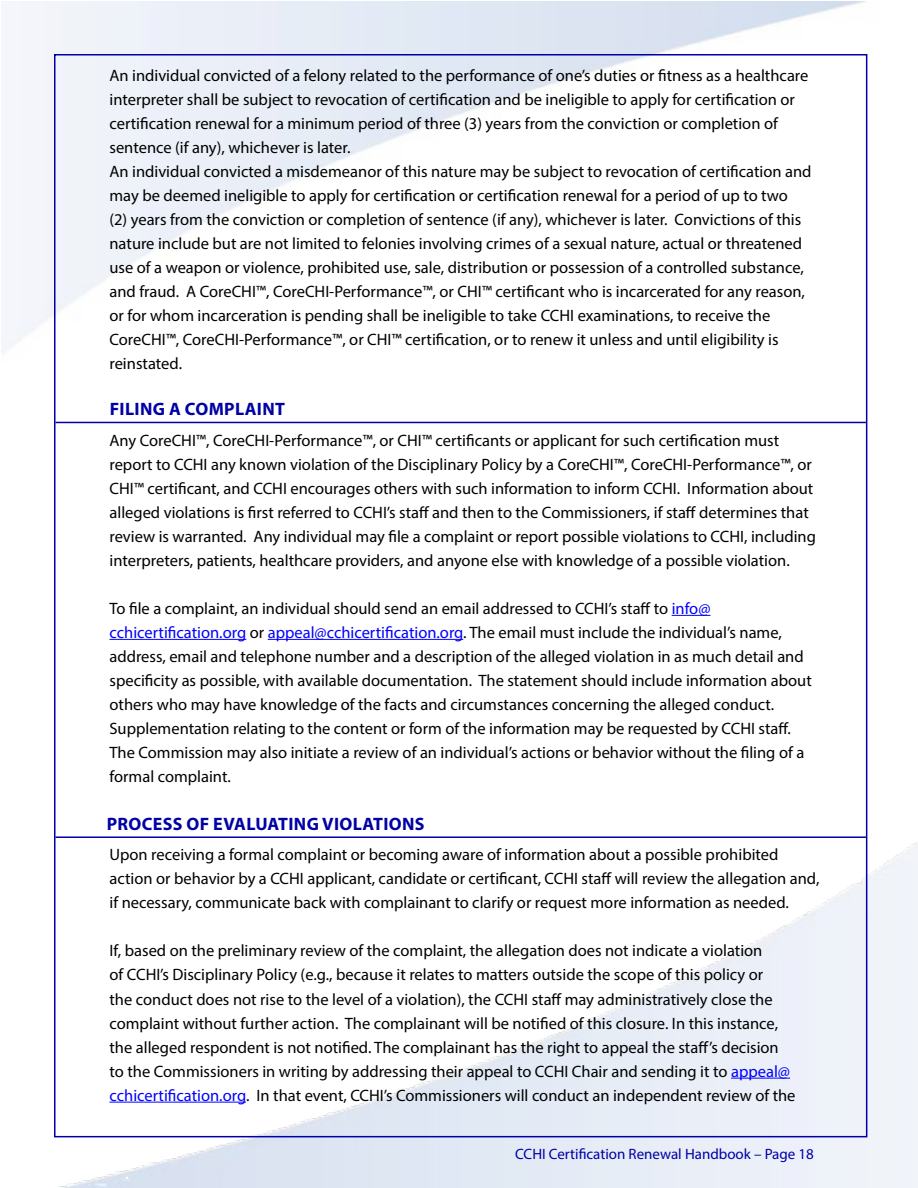
<style>
.page{position:relative;width:918px;height:1188px;background:#fff}
.page>*{position:absolute;margin:0;border:0;box-sizing:border-box;transform-origin:0 0}
.t1{font:700 18px "Myriad Pro";letter-spacing:.02em;color:#0000a6}
.t2{font:16.5px/24px "Myriad Pro";color:#000}
.t3{font:15px "Myriad Pro";color:#0000a6}
.s1{color:#00f}
</style>
<div class="page">
<hr style="left:56px;top:422px;width:810px;height:1px;background:#0000a6">
<hr style="left:672px;top:615px;width:39px;height:1px;background:#00f">
<hr style="left:110px;top:639px;width:136px;height:1px;background:#00f">
<hr style="left:268px;top:639px;width:195px;height:1px;background:#00f">
<hr style="left:56px;top:836px;width:810px;height:2px;background:#0000a6">
<hr style="left:731px;top:1078px;width:59px;height:1px;background:#00f">
<hr style="left:110px;top:1102px;width:136px;height:1px;background:#00f">
<p class="t2" style="left:110px;top:64px;width:704px">An individual convicted of a felony related to the performance of one’s duties or fitness as a healthcare interpreter shall be subject to revocation of certification and be ineligible to apply for certification or certification renewal for a minimum period of three (3) years from the conviction or completion of sentence (if any), whichever is later.<br>An individual convicted a misdemeanor of this nature may be subject to revocation of certification and may be deemed ineligible to apply for certification or certification renewal for a period of up to two<br>(2) years from the conviction or completion of sentence (if any), whichever is later. Convictions of this nature include but are not limited to felonies involving crimes of a sexual nature, actual or threatened use of a weapon or violence, prohibited use, sale, distribution or possession of a controlled substance, and fraud. A CoreCHI™, CoreCHI-Performance™, or CHI™ certificant who is incarcerated for any reason, or for whom incarceration is pending shall be ineligible to take CCHI examinations, to receive the CoreCHI™, CoreCHI-Performance™, or CHI™ certification, or to renew it unless and until eligibility is reinstated.</p>
<p class="t1" style="left:110px;top:397px;width:177px">FILING A COMPLAINT</p>
<p class="t2" style="left:110px;top:428px;width:708px">Any CoreCHI™, CoreCHI-Performance™, or CHI™ certificants or applicant for such certification must report to CCHI any known violation of the Disciplinary Policy by a CoreCHI™, CoreCHI-Performance™, or CHI™ certificant, and CCHI encourages others with such information to inform CCHI. Information about alleged violations is first referred to CCHI’s staff and then to the Commissioners, if staff determines that review is warranted. Any individual may file a complaint or report possible violations to CCHI, including interpreters, patients, healthcare providers, and anyone else with knowledge of a possible violation.</p>
<p class="t2" style="left:110px;top:596px;width:704px">To file a complaint, an individual should send an email addressed to CCHI’s staff to <span class="s1">info@ cchicertification.org</span> or <span class="s1">appeal@cchicertification.org</span>. The email must include the individual’s name, address, email and telephone number and a description of the alleged violation in as much detail and specificity as possible, with available documentation. The statement should include information about others who may have knowledge of the facts and circumstances concerning the alleged conduct.<br>Supplementation relating to the content or form of the information may be requested by CCHI staff.<br>The Commission may also initiate a review of an individual’s actions or behavior without the filing of a formal complaint.</p>
<p class="t1" style="left:107px;top:812px;width:319px">PROCESS OF EVALUATING VIOLATIONS</p>
<p class="t2" style="left:110px;top:843px;width:711px">Upon receiving a formal complaint or becoming aware of information about a possible prohibited action or behavior by a CCHI applicant, candidate or certificant, CCHI staff will review the allegation and, if necessary, communicate back with complainant to clarify or request more information as needed.</p>
<p class="t2" style="left:110px;top:939px;width:688px">If, based on the preliminary review of the complaint, the allegation does not indicate a violation<br>of CCHI’s Disciplinary Policy (e.g., because it relates to matters outside the scope of this policy or<br>the conduct does not rise to the level of a violation), the CCHI staff may administratively close the complaint without further action. The complainant will be notified of this closure. In this instance, the alleged respondent is not notified. The complainant has the right to appeal the staff’s decision to the Commissioners in writing by addressing their appeal to CCHI Chair and sending it to <span class="s1">appeal@ cchicertification.org</span>. In that event, CCHI’s Commissioners will conduct an independent review of the</p>
<p class="t3" style="left:515px;top:1145px;width:300px">CCHI Certification Renewal Handbook – Page 18</p>
</div>
